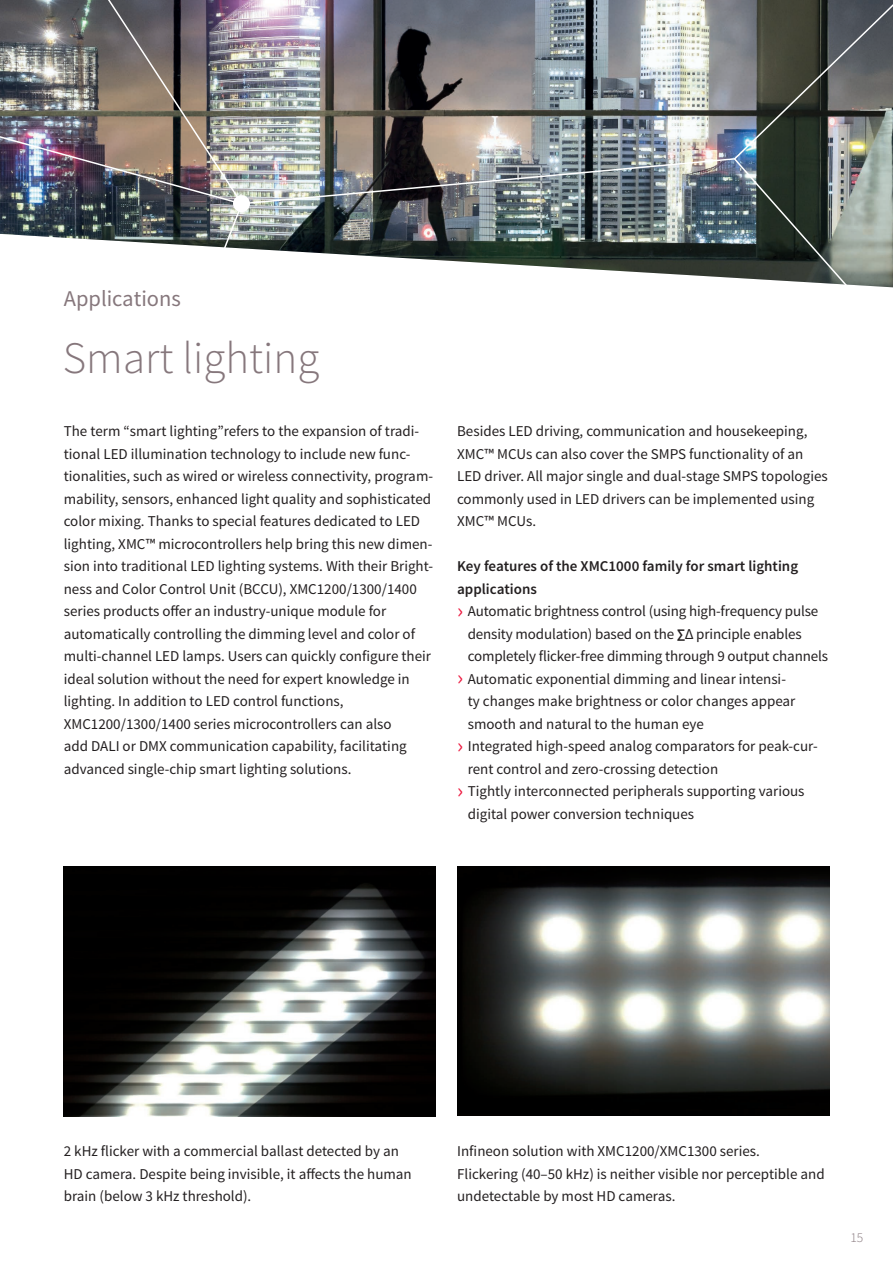
<style>
.page{position:relative;width:893px;height:1263px;background:#fff}
.page>*{position:absolute;margin:0;border:0;box-sizing:border-box;transform-origin:0 0}
.Brochure_A4_Headline{font:300 45px "Source Sans Pro";color:#86777c}
.Brochure_A4_Chapter{font:22.5px "Source Sans Pro";color:#86777c}
.Brochure_A4_Copy_10{font:15px/22.5px "Source Sans Pro";color:#231f20}
.Brochure_A4_Copy_10-2{font:600 15px/22.5px "Source Sans Pro";color:#231f20}
.t1{font:300 13.5px "Source Sans Pro";color:#86777c}
.s1{font-size:22.5px;color:#ed1a40}
.s2{font-weight:600}
</style>
<div class="page">
<img style="left:0;top:205px;width:893px;height:82px">
<div style="left:233px;top:195px;width:17px;height:17px;background:#fff;border-radius:50%"></div>
<img style="left:0;top:0;width:893px;height:205px">
<img style="left:91px;top:0;width:152px;height:278px">
<svg style="left:732px;top:157px;width:158px;height:131px;background:#636e69"></svg>
<img style="left:64px;top:866px;width:372px;height:250px">
<img style="left:457px;top:866px;width:372px;height:250px">
<p class="Brochure_A4_Chapter" style="left:64px;top:285px;width:119px">Applications</p>
<p class="Brochure_A4_Headline" style="left:63px;top:331px;width:258px">Smart lighting</p>
<p class="Brochure_A4_Copy_10" style="left:64px;top:420px;width:371px">The term “smart lighting”refers to the expansion of tradi&shy;tional LED illumination technology to include new func&shy;tionalities, such as wired or wireless connectivity, program&shy;mability, sensors, enhanced light quality and sophisticated color mixing. Thanks to special features dedicated to LED lighting, XMC™ microcontrollers help bring this new dimen&shy;sion into traditional LED lighting systems. With their Bright&shy;ness and Color Control Unit (BCCU), XMC1200/1300/1400 series products offer an industry-unique module for automatically controlling the dimming level and color of multi-channel LED lamps. Users can quickly configure their ideal solution without the need for expert knowledge in lighting. In addition to LED control functions, XMC1200/1300/1400 series microcontrollers can also<br>add DALI or DMX communication capability, facilitating advanced single-chip smart lighting solutions.</p>
<p class="Brochure_A4_Copy_10" style="left:457px;top:420px;width:372px">Besides LED driving, communication and housekeeping, XMC™ MCUs can also cover the SMPS functionality of an LED driver. All major single and dual-stage SMPS topologies commonly used in LED drivers can be implemented using XMC™ MCUs.</p>
<p class="Brochure_A4_Copy_10-2" style="left:457px;top:555px;width:342px">Key features of the XMC1000 family for smart lighting applications</p>
<p class="Brochure_A4_Copy_10" style="left:468px;top:600px;width:362px;text-indent:-11px"><span class="s1">›</span> Automatic brightness control (using high-frequency pulse density modulation) based on the <span class="s2">∑</span>Δ principle enables completely flicker-free dimming through 9 output channels</p>
<p class="Brochure_A4_Copy_10" style="left:468px;top:668px;width:329px;text-indent:-11px"><span class="s1">›</span> Automatic exponential dimming and linear intensi&shy;ty changes make brightness or color changes appear smooth and natural to the human eye</p>
<p class="Brochure_A4_Copy_10" style="left:468px;top:735px;width:351px;text-indent:-11px"><span class="s1">›</span> Integrated high-speed analog comparators for peak-cur&shy;rent control and zero-crossing detection</p>
<p class="Brochure_A4_Copy_10" style="left:468px;top:780px;width:338px;text-indent:-11px"><span class="s1">›</span> Tightly interconnected peripherals supporting various digital power conversion techniques</p>
<p class="Brochure_A4_Copy_10" style="left:64px;top:1140px;width:350px">2 kHz flicker with a commercial ballast detected by an<br>HD camera. Despite being invisible, it affects the human brain (below 3 kHz threshold).</p>
<p class="Brochure_A4_Copy_10" style="left:457px;top:1140px;width:369px">Infineon solution with XMC1200/XMC1300 series.<br>Flickering (40–50 kHz) is neither visible nor perceptible and undetectable by most HD cameras.</p>
<p class="t1" style="left:850px;top:1229px;width:14px">15</p>
</div>
